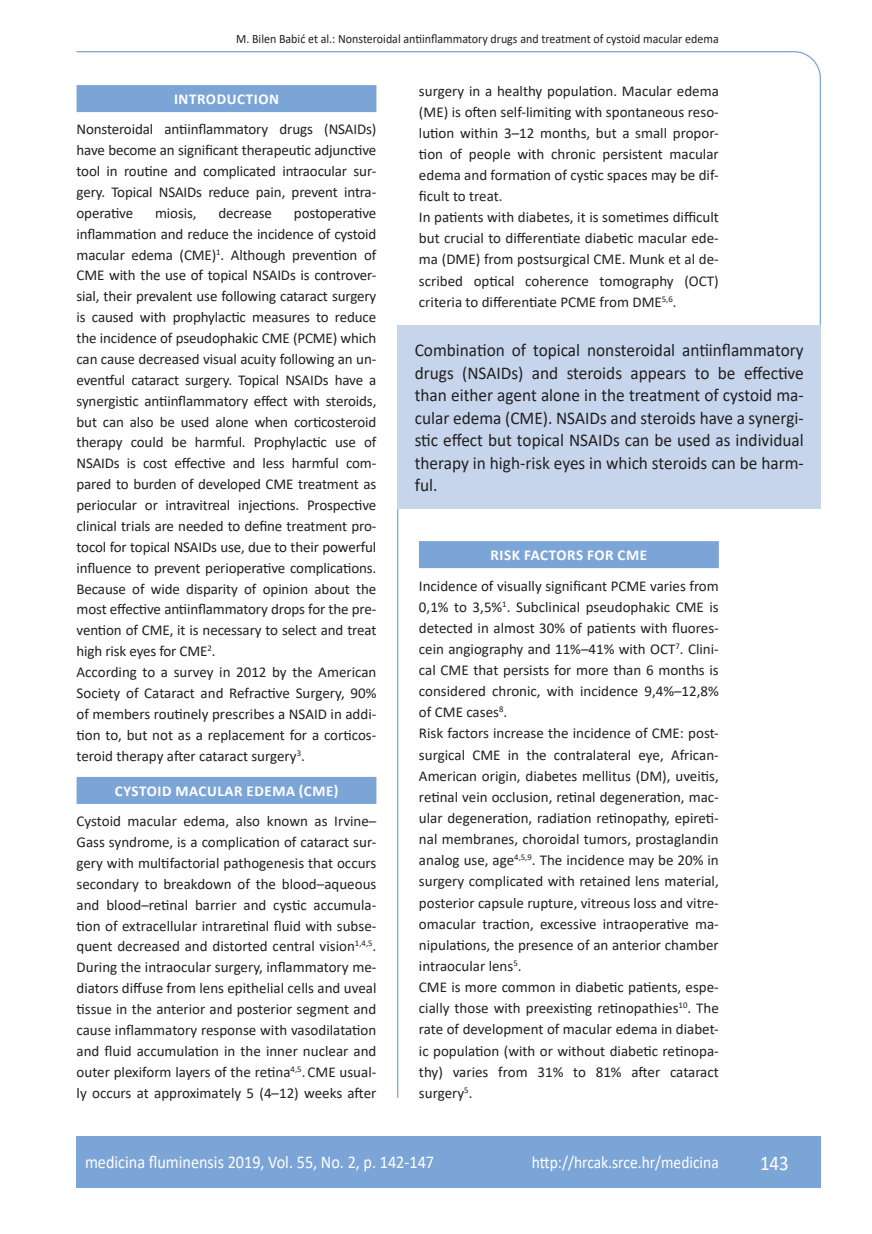
<style>
.page{position:relative;width:872px;height:1234px;background:#fff}
.page>*{position:absolute;margin:0;border:0;box-sizing:border-box;transform-origin:0 0}
.t1{font:21px "Calibri";color:#fff;scale:.9 1}
.anterfile{font:18px/22.5px "Calibri";color:#231f20;text-align:justify;scale:.96 1}
.t2{font:18px "Calibri";color:#fff;scale:.9 1}
.t3{font:17.25px "Calibri";color:#fff;scale:.9 1}
.osnovni_tekst_engl{font:15px/20.9px "Calibri";color:#231f20;text-align:justify}
.naslov_ruler{font:700 15px "Calibri";letter-spacing:.04em;color:#fff}
.glava{font:12.75px "Calibri";color:#231f20;scale:.94 1}
</style>
<div class="page">
<svg style="left:76px;top:51px;width:745px;height:275px"></svg>
<hr style="left:397px;top:509px;width:1px;height:588px;background:#7ca5d7">
<div style="left:77px;top:1135px;width:744px;height:51px;background:#7ca5d7"></div>
<div style="left:77px;top:85px;width:299px;height:27px;background:#7ca5d7"></div>
<div style="left:77px;top:776px;width:299px;height:27px;background:#7ca5d7"></div>
<div style="left:398px;top:325px;width:423px;height:184px;background:#c6d5ec"></div>
<div style="left:419px;top:541px;width:300px;height:27px;background:#7ca5d7"></div>
<p class="glava" style="left:236px;top:29px;width:515px">M. Bilen Babić et al.: Nonsteroidal antiinflammatory drugs and treatment of cystoid macular edema</p>
<p class="naslov_ruler" style="left:174px;top:88px;width:106px">INTRODUCTION</p>
<p class="osnovni_tekst_engl" style="left:77px;top:118px;width:301px">Nonsteroidal antiinflammatory drugs (NSAIDs) have become an significant therapeutic adjunctive tool in routine and complicated intraocular sur&shy;gery. Topical NSAIDs reduce pain, prevent intra&shy;operative</p>
<p class="osnovni_tekst_engl" style="left:155px;top:202px;width:43px">miosis,</p>
<p class="osnovni_tekst_engl" style="left:218px;top:202px;width:55px">decrease</p>
<p class="osnovni_tekst_engl" style="left:77px;top:202px;width:301px;text-indent:217px">postoperative inflammation and reduce the incidence of cystoid macular edema (CME)<sup>1</sup>. Although prevention of CME with the use of topical NSAIDs is controver&shy;sial, their prevalent use following cataract surgery is caused with prophylactic measures to reduce the incidence of pseudophakic CME (PCME) which can cause decreased visual acuity following an un&shy;eventful cataract surgery. Topical NSAIDs have a synergistic antiinflammatory effect with steroids, but can also be used alone when corticosteroid therapy could be harmful. Prophylactic use of NSAIDs is cost effective and less harmful com&shy;pared to burden of developed CME treatment as periocular or intravitreal injections. Prospective clinical trials are needed to define treatment pro&shy;tocol for topical NSAIDs use, due to their powerful influence to prevent perioperative complications.<br>Because of wide disparity of opinion about the most effective antiinflammatory drops for the pre&shy;vention of CME, it is necessary to select and treat high risk eyes for CME<sup>2</sup>.</p>
<p class="osnovni_tekst_engl" style="left:77px;top:661px;width:301px">According to a survey in 2012 by the American Society of Cataract and Refractive Surgery, 90% of members routinely prescribes a NSAID in addi&shy;tion to, but not as a replacement for a corticos&shy;teroid therapy after cataract surgery<sup>3</sup>.</p>
<p class="naslov_ruler" style="left:115px;top:780px;width:225px">CYSTOID MACULAR EDEMA (CME)</p>
<p class="osnovni_tekst_engl" style="left:77px;top:810px;width:301px">Cystoid macular edema, also known as Irvine– Gass syndrome, is a complication of cataract sur&shy;gery with multifactorial pathogenesis that occurs secondary to breakdown of the blood–aqueous and blood–retinal barrier and cystic accumula&shy;tion of extracellular intraretinal fluid with subse&shy;quent decreased and distorted central vision<sup>1,4,5</sup>.<br>During the intraocular surgery, inflammatory me&shy;diators diffuse from lens epithelial cells and uveal tissue in the anterior and posterior segment and cause inflammatory response with vasodilatation and fluid accumulation in the inner nuclear and outer plexiform layers of the retina<sup>4,5</sup>. CME usual&shy;ly occurs at approximately 5 (4–12) weeks after</p>
<p class="osnovni_tekst_engl" style="left:419px;top:80px;width:301px">surgery in a healthy population. Macular edema (ME) is often self-limiting with spontaneous reso&shy;lution within 3–12 months, but a small propor&shy;tion of people with chronic persistent macular edema and formation of cystic spaces may be dif&shy;ficult to treat.</p>
<p class="osnovni_tekst_engl" style="left:419px;top:206px;width:301px">In patients with diabetes, it is sometimes difficult but crucial to differentiate diabetic macular ede&shy;ma (DME) from postsurgical CME. Munk et al de&shy;scribed optical coherence tomography (OCT) criteria to differentiate PCME from DME<sup>5,6</sup>.</p>
<p class="anterfile" style="left:415px;top:338px;width:407px">Combination of topical nonsteroidal antiinflammatory drugs (NSAIDs) and steroids appears to be effective than either agent alone in the treatment of cystoid ma&shy;cular edema (CME). NSAIDs and steroids have a synergi&shy;stic effect but topical NSAIDs can be used as individual therapy in high-risk eyes in which steroids can be harm&shy;ful.</p>
<p class="naslov_ruler" style="left:490px;top:544px;width:158px">RISK FACTORS FOR CME</p>
<p class="osnovni_tekst_engl" style="left:419px;top:574px;width:301px">Incidence of visually significant PCME varies from 0,1% to 3,5%<sup>1</sup>. Subclinical pseudophakic CME is detected in almost 30% of patients with fluores&shy;cein angiography and 11%–41% with OCT<sup>7</sup>. Clini&shy;cal CME that persists for more than 6 months is considered chronic, with incidence 9,4%–12,8% of CME cases<sup>8</sup>.</p>
<p class="osnovni_tekst_engl" style="left:419px;top:722px;width:301px">Risk factors increase the incidence of CME: post&shy;surgical CME in the contralateral eye, African-American origin, diabetes mellitus (DM), uveitis, retinal vein occlusion, retinal degeneration, mac&shy;ular degeneration, radiation retinopathy, epireti&shy;nal membranes, choroidal tumors, prostaglandin analog use, age<sup>4,5,9</sup>. The incidence may be 20% in surgery complicated with retained lens material, posterior capsule rupture, vitreous loss and vitre&shy;omacular traction, excessive intraoperative ma&shy;nipulations, the presence of an anterior chamber intraocular lens<sup>5</sup>.</p>
<p class="osnovni_tekst_engl" style="left:419px;top:975px;width:301px">CME is more common in diabetic patients, espe&shy;cially those with preexisting retinopathies<sup>10</sup>. The rate of development of macular edema in diabet&shy;ic population (with or without diabetic retinopa&shy;thy) varies from 31% to 81% after cataract surgery<sup>5</sup>.</p>
<p class="t2" style="left:85px;top:1149px;width:389px">medicina fluminensis 2019, Vol. 55, No. 2, p. 142-147</p>
<p class="t3" style="left:532px;top:1150px;width:209px">http://hrcak.srce.hr/medicina</p>
<p class="t1" style="left:760px;top:1147px;width:33px">143</p>
</div>
